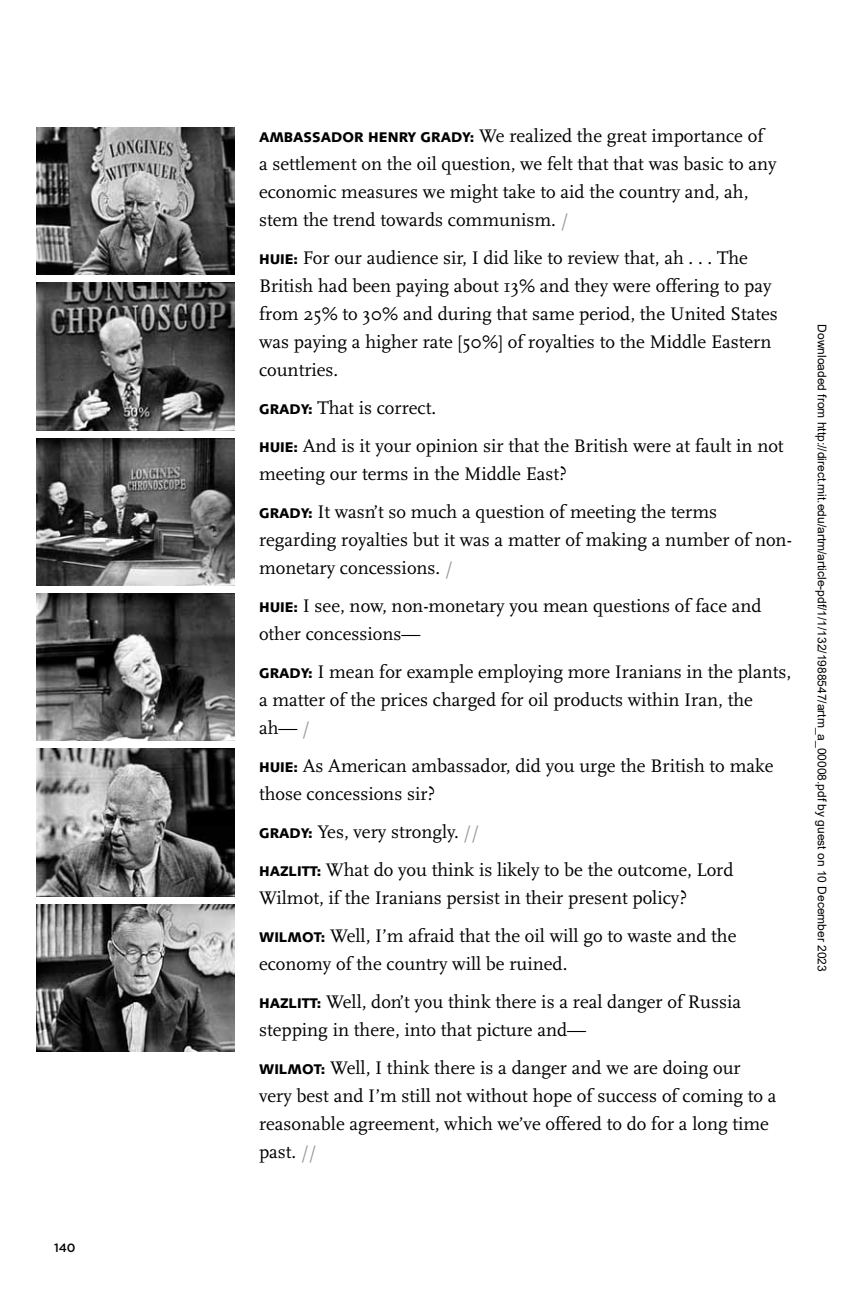
<style>
.page{position:relative;width:864px;height:1296px;background:#fff}
.page>*{position:absolute;margin:0;border:0;box-sizing:border-box;transform-origin:0 0}
.t1{font:19px/28px "Scala";color:#000}
.t2{font:900 14px "Syntax LT Std";color:#000}
.t3{font:12px "Arial";color:#000}
.t4{font:500 12px "Gotham";color:#000}
.s1{font-family:"Syntax LT Std";font-weight:900;font-size:14px}
.s2{color:#939598}
</style>
<div class="page">
<img style="left:36px;top:127px;width:198px;height:148px">
<img style="left:36px;top:283px;width:198px;height:147px">
<img style="left:36px;top:594px;width:198px;height:147px">
<img style="left:36px;top:438px;width:198px;height:148px">
<img style="left:36px;top:749px;width:198px;height:147px">
<img style="left:36px;top:904px;width:198px;height:148px">
<p class="t4" style="left:54px;top:1241px;width:23px">140</p>
<p class="t1" style="left:259px;top:122px;width:519px;text-indent:34px"><span class="s1">ASSADOR HENRY GRADY:</span> We realized the great importance of a settlement on the oil question, we felt that that was basic to any economic measures we might take to aid the country and, ah, stem the trend towards communism. <span class="s2">/</span></p>
<p class="t1" style="left:259px;top:244px;width:520px"><span class="s1">HUIE:</span> For our audience sir, I did like to review that, ah . . . The British had been paying about 13% and they were offering to pay from 25% to 30% and during that same period, the United States was paying a higher rate [50%] of royalties to the Middle Eastern countries.</p>
<p class="t1" style="left:259px;top:389px;width:526px;line-height:38px"><span class="s1">GRADY:</span> That is correct.<br><span class="s1">HUIE:</span> And is it your opinion sir that the British were at fault in not</p>
<p class="t1" style="left:259px;top:455px;width:460px;line-height:38px">meeting our terms in the Middle East?<br><span class="s1">GRADY:</span> It wasn’t so much a question of meeting the terms</p>
<p class="t1" style="left:259px;top:526px;width:534px">regarding royalties but it was a matter of making a number of non&shy;monetary concessions. <span class="s2">/</span></p>
<p class="t1" style="left:259px;top:592px;width:504px"><span class="s1">HUIE:</span> I see, now, non-monetary you mean questions of face and other concessions—</p>
<p class="t1" style="left:259px;top:658px;width:534px"><span class="s1">GRADY:</span> I mean for example employing more Iranians in the plants, a matter of the prices charged for oil products within Iran, the ah— <span class="s2">/</span></p>
<p class="t1" style="left:259px;top:752px;width:516px"><span class="s1">HUIE:</span> As American ambassador, did you urge the British to make those concessions sir?</p>
<p class="t1" style="left:259px;top:813px;width:476px;line-height:38px"><span class="s1">GRADY:</span> Yes, very strongly. <span class="s2">//<br></span><span class="s1">HAZLITT:</span> What do you think is likely to be the outcome, Lord</p>
<p class="t1" style="left:259px;top:879px;width:479px;line-height:38px">Wilmot, if the Iranians persist in their present policy?<br><span class="s1">WILMOT:</span> Well, I’m afraid that the oil will go to waste and the</p>
<p class="t1" style="left:259px;top:945px;width:484px;line-height:38px">economy of the country will be ruined.<br><span class="s1">HAZLITT:</span> Well, don’t you think there is a real danger of Russia</p>
<p class="t1" style="left:259px;top:1011px;width:483px;line-height:38px">stepping in there, into that picture and—<br><span class="s1">WILMOT:</span> Well, I think there is a danger and we are doing our</p>
<p class="t1" style="left:259px;top:1082px;width:519px">very best and I’m still not without hope of success of coming to a reasonable agreement, which we’ve offered to do for a long time past. <span class="s2">//</span></p>
<p class="t2" style="left:259px;top:128px;width:13px">AMB</p>
<p class="t3" style="left:827px;top:324px;width:649px;rotate:90deg">Downloaded from http://direct.mit.edu/artm/article-pdf/1/1/132/1988547/artm_a_00008.pdf by guest on 10 December 2023</p>
</div>
